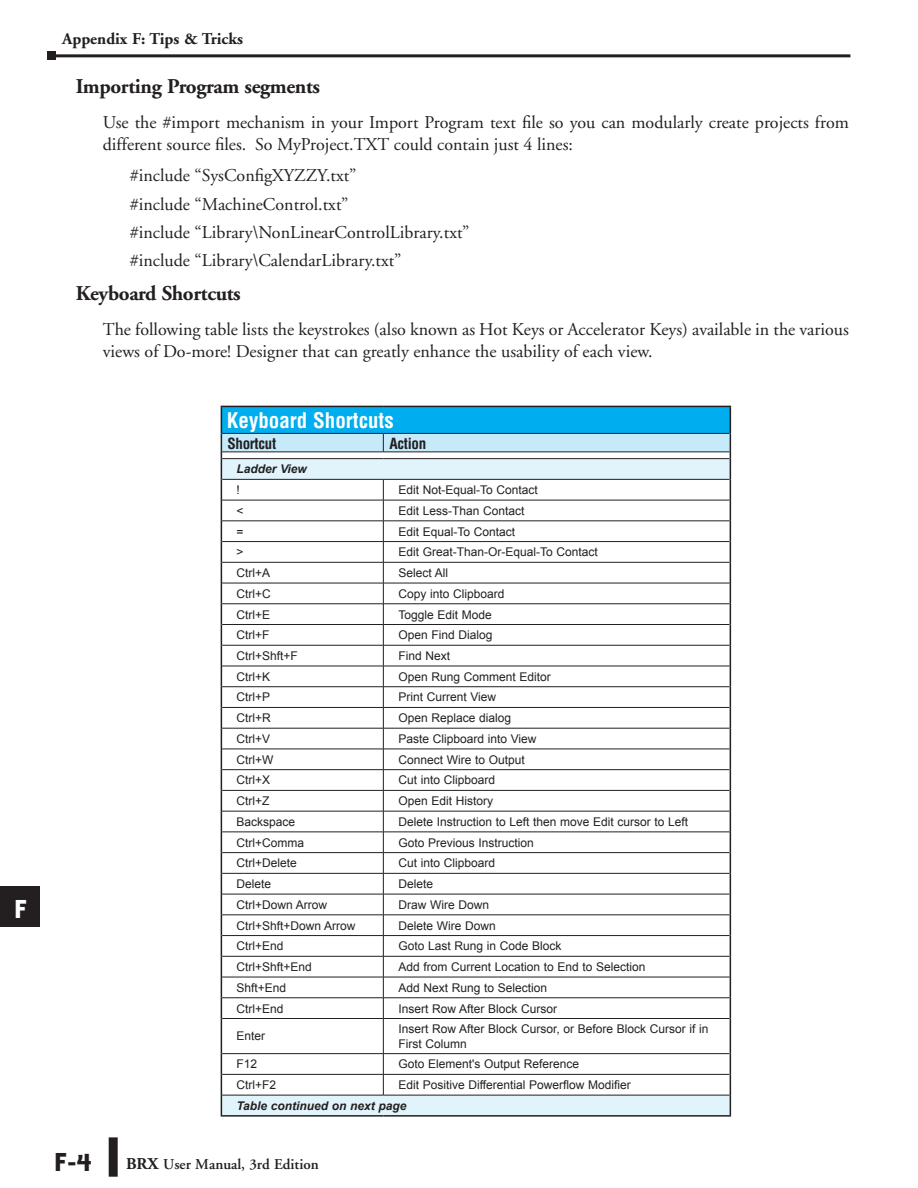
<style>
.page{position:relative;width:918px;height:1188px;background:#fff}
.page>*{position:absolute;margin:0;border:0;box-sizing:border-box;transform-origin:0 0}
.t1{font:700 30px "Bailey Sans ITC";color:#fff}
.Subhead{font:700 21px "Adobe Garamond";letter-spacing:-.02em;color:#231f20}
.Table_Title{font:700 condensed 21px "Helvetica";color:#fff}
.Body{font:18px/21.6px "Adobe Garamond";color:#231f20}
.Body_unnumbered_list{font:18px "Adobe Garamond";color:#231f20}
.t2{font:700 16.5px "Adobe Garamond";color:#231f20}
.t3{font:600 15px "Adobe Garamond";color:#231f20}
.Table_Subhead{font:700 condensed 15px "Helvetica";letter-spacing:-.02em;color:#231f20}
.Table_Body__LJ{font:12px/14.4px "Arial";color:#231f20}
.Table_Divider{font:italic 700 12px "Arial";color:#231f20}
.s1{font-family:"Bailey Sans ITC";font-weight:700;font-size:30px}
.s2{font-weight:700;font-size:16.5px}
</style>
<div class="page">
<hr style="left:52px;top:54px;width:798px;height:3px;background:#231f20">
<div style="left:47px;top:52px;width:9px;height:8px;background:#231f20"></div>
<div style="left:109px;top:1137px;width:9px;height:40px;background:#231f20"></div>
<div style="left:0;top:886px;width:40px;height:41px;background:#231f20"></div>
<div style="left:222px;top:1096px;width:508px;height:19px;background:#e1f4fc"></div>
<svg style="left:222px;top:1019px;width:508px;height:76px"></svg>
<hr style="left:383px;top:1019px;width:1px;height:34px;background:#231f20">
<hr style="left:222px;top:1053px;width:161px;height:1px;background:#231f20">
<hr style="left:383px;top:1053px;width:347px;height:1px;background:#231f20">
<hr style="left:222px;top:1074px;width:161px;height:1px;background:#231f20">
<hr style="left:383px;top:1074px;width:347px;height:1px;background:#231f20">
<svg style="left:383px;top:1054px;width:1px;height:41px"></svg>
<hr style="left:222px;top:1095px;width:161px;height:1px;background:#231f20">
<hr style="left:383px;top:1095px;width:347px;height:1px;background:#231f20">
<svg style="left:221px;top:407px;width:510px;height:612px"></svg>
<hr style="left:221px;top:1019px;width:1px;height:35px;background:#231f20">
<hr style="left:730px;top:1019px;width:1px;height:35px;background:#231f20">
<svg style="left:221px;top:1054px;width:1px;height:61px"></svg>
<svg style="left:730px;top:1054px;width:1px;height:61px"></svg>
<hr style="left:221px;top:1115px;width:162px;height:2px;background:#231f20">
<hr style="left:383px;top:1115px;width:348px;height:2px;background:#231f20">
<hr style="left:221px;top:406px;width:162px;height:1px;background:#231f20">
<hr style="left:383px;top:406px;width:348px;height:1px;background:#231f20">
<h1 class="t1" style="left:13px;top:892px;width:15px">F</h1>
<h3 class="t2" style="left:62px;top:29px;width:182px">Appendix F: Tips &amp; Tricks</h3>
<p class="Subhead" style="left:76px;top:75px;width:246px">Importing Program segments</p>
<p class="Body" style="left:103px;top:112px;width:748px">Use the #import mechanism in your Import Program text file so you can modularly create projects from different source files. So MyProject.TXT could contain just 4 lines:</p>
<p class="Body_unnumbered_list" style="left:130px;top:166px;width:228px">#include “SysConfigXYZZY.txt”</p>
<p class="Body_unnumbered_list" style="left:130px;top:194px;width:220px">#include “MachineControl.txt”</p>
<p class="Body_unnumbered_list" style="left:130px;top:223px;width:341px">#include “Library\NonLinearControlLibrary.txt”</p>
<p class="Body_unnumbered_list" style="left:130px;top:251px;width:273px">#include “Library\CalendarLibrary.txt”</p>
<p class="Subhead" style="left:76px;top:282px;width:166px">Keyboard Shortcuts</p>
<p class="Body" style="left:103px;top:319px;width:748px">The following table lists the keystrokes (also known as Hot Keys or Accelerator Keys) available in the various views of Do-more! Designer that can greatly enhance the usability of each view.</p>
<p class="Table_Title" style="left:227px;top:407px;width:168px">Keyboard Shortcuts</p>
<p class="Table_Subhead" style="left:227px;top:434px;width:50px">Shortcut</p>
<p class="Table_Subhead" style="left:389px;top:434px;width:38px">Action</p>
<p class="Table_Divider" style="left:236px;top:461px;width:72px">Ladder View</p>
<p class="Table_Body__LJ" style="left:236px;top:483px;width:5px">!</p>
<p class="Table_Body__LJ" style="left:398px;top:483px;width:141px">Edit Not-Equal-To Contact</p>
<p class="Table_Body__LJ" style="left:236px;top:504px;width:9px">&lt;</p>
<p class="Table_Body__LJ" style="left:398px;top:504px;width:128px">Edit Less-Than Contact</p>
<p class="Table_Body__LJ" style="left:236px;top:524px;width:9px">=</p>
<p class="Table_Body__LJ" style="left:398px;top:524px;width:118px">Edit Equal-To Contact</p>
<p class="Table_Body__LJ" style="left:236px;top:545px;width:9px">&gt;</p>
<p class="Table_Body__LJ" style="left:398px;top:545px;width:201px">Edit Great-Than-Or-Equal-To Contact</p>
<p class="Table_Body__LJ" style="left:236px;top:566px;width:35px">Ctrl+A</p>
<p class="Table_Body__LJ" style="left:398px;top:566px;width:51px">Select All</p>
<p class="Table_Body__LJ" style="left:236px;top:586px;width:36px">Ctrl+C</p>
<p class="Table_Body__LJ" style="left:398px;top:586px;width:108px">Copy into Clipboard</p>
<p class="Table_Body__LJ" style="left:236px;top:607px;width:35px">Ctrl+E</p>
<p class="Table_Body__LJ" style="left:398px;top:607px;width:95px">Toggle Edit Mode</p>
<p class="Table_Body__LJ" style="left:236px;top:628px;width:34px">Ctrl+F</p>
<p class="Table_Body__LJ" style="left:398px;top:628px;width:96px">Open Find Dialog</p>
<p class="Table_Body__LJ" style="left:236px;top:649px;width:63px">Ctrl+Shft+F</p>
<p class="Table_Body__LJ" style="left:398px;top:649px;width:53px">Find Next</p>
<p class="Table_Body__LJ" style="left:236px;top:669px;width:35px">Ctrl+K</p>
<p class="Table_Body__LJ" style="left:398px;top:669px;width:154px">Open Rung Comment Editor</p>
<p class="Table_Body__LJ" style="left:236px;top:690px;width:35px">Ctrl+P</p>
<p class="Table_Body__LJ" style="left:398px;top:690px;width:99px">Print Current View</p>
<p class="Table_Body__LJ" style="left:236px;top:711px;width:36px">Ctrl+R</p>
<p class="Table_Body__LJ" style="left:398px;top:711px;width:114px">Open Replace dialog</p>
<p class="Table_Body__LJ" style="left:236px;top:732px;width:35px">Ctrl+V</p>
<p class="Table_Body__LJ" style="left:398px;top:732px;width:140px">Paste Clipboard into View</p>
<p class="Table_Body__LJ" style="left:236px;top:752px;width:38px">Ctrl+W</p>
<p class="Table_Body__LJ" style="left:398px;top:752px;width:128px">Connect Wire to Output</p>
<p class="Table_Body__LJ" style="left:236px;top:773px;width:35px">Ctrl+X</p>
<p class="Table_Body__LJ" style="left:398px;top:773px;width:98px">Cut into Clipboard</p>
<p class="Table_Body__LJ" style="left:236px;top:794px;width:34px">Ctrl+Z</p>
<p class="Table_Body__LJ" style="left:398px;top:794px;width:96px">Open Edit History</p>
<p class="Table_Body__LJ" style="left:236px;top:815px;width:60px">Backspace</p>
<p class="Table_Body__LJ" style="left:398px;top:815px;width:291px">Delete Instruction to Left then move Edit cursor to Left</p>
<p class="Table_Body__LJ" style="left:236px;top:835px;width:69px">Ctrl+Comma</p>
<p class="Table_Body__LJ" style="left:398px;top:835px;width:137px">Goto Previous Instruction</p>
<p class="Table_Body__LJ" style="left:236px;top:856px;width:62px">Ctrl+Delete</p>
<p class="Table_Body__LJ" style="left:398px;top:856px;width:98px">Cut into Clipboard</p>
<p class="Table_Body__LJ" style="left:236px;top:877px;width:36px">Delete</p>
<p class="Table_Body__LJ" style="left:398px;top:877px;width:36px">Delete</p>
<p class="Table_Body__LJ" style="left:236px;top:898px;width:92px">Ctrl+Down Arrow</p>
<p class="Table_Body__LJ" style="left:398px;top:898px;width:92px">Draw Wire Down</p>
<p class="Table_Body__LJ" style="left:236px;top:918px;width:121px">Ctrl+Shft+Down Arrow</p>
<p class="Table_Body__LJ" style="left:398px;top:918px;width:99px">Delete Wire Down</p>
<p class="Table_Body__LJ" style="left:236px;top:939px;width:49px">Ctrl+End</p>
<p class="Table_Body__LJ" style="left:398px;top:939px;width:165px">Goto Last Rung in Code Block</p>
<p class="Table_Body__LJ" style="left:236px;top:960px;width:77px">Ctrl+Shft+End</p>
<p class="Table_Body__LJ" style="left:398px;top:960px;width:249px">Add from Current Location to End to Selection</p>
<p class="Table_Body__LJ" style="left:236px;top:980px;width:51px">Shft+End</p>
<p class="Table_Body__LJ" style="left:398px;top:980px;width:150px">Add Next Rung to Selection</p>
<p class="Table_Body__LJ" style="left:236px;top:1001px;width:49px">Ctrl+End</p>
<p class="Table_Body__LJ" style="left:398px;top:1001px;width:160px">Insert Row After Block Cursor</p>
<p class="Table_Body__LJ" style="left:236px;top:1029px;width:30px">Enter</p>
<p class="Table_Body__LJ" style="left:398px;top:1022px;width:312px">Insert Row After Block Cursor, or Before Block Cursor if in<br>First Column</p>
<p class="Table_Body__LJ" style="left:236px;top:1057px;width:22px">F12</p>
<p class="Table_Body__LJ" style="left:398px;top:1057px;width:182px">Goto Element's Output Reference</p>
<p class="Table_Body__LJ" style="left:236px;top:1078px;width:41px">Ctrl+F2</p>
<p class="Table_Body__LJ" style="left:398px;top:1078px;width:234px">Edit Positive Differential Powerflow Modifier</p>
<p class="Table_Divider" style="left:236px;top:1098px;width:172px">Table continued on next page</p>
<p class="t3" style="left:53px;top:1156px;width:267px"><span class="s1">F-4</span> <span class="s2">BRX</span> User Manual, 3rd Edition</p>
</div>
